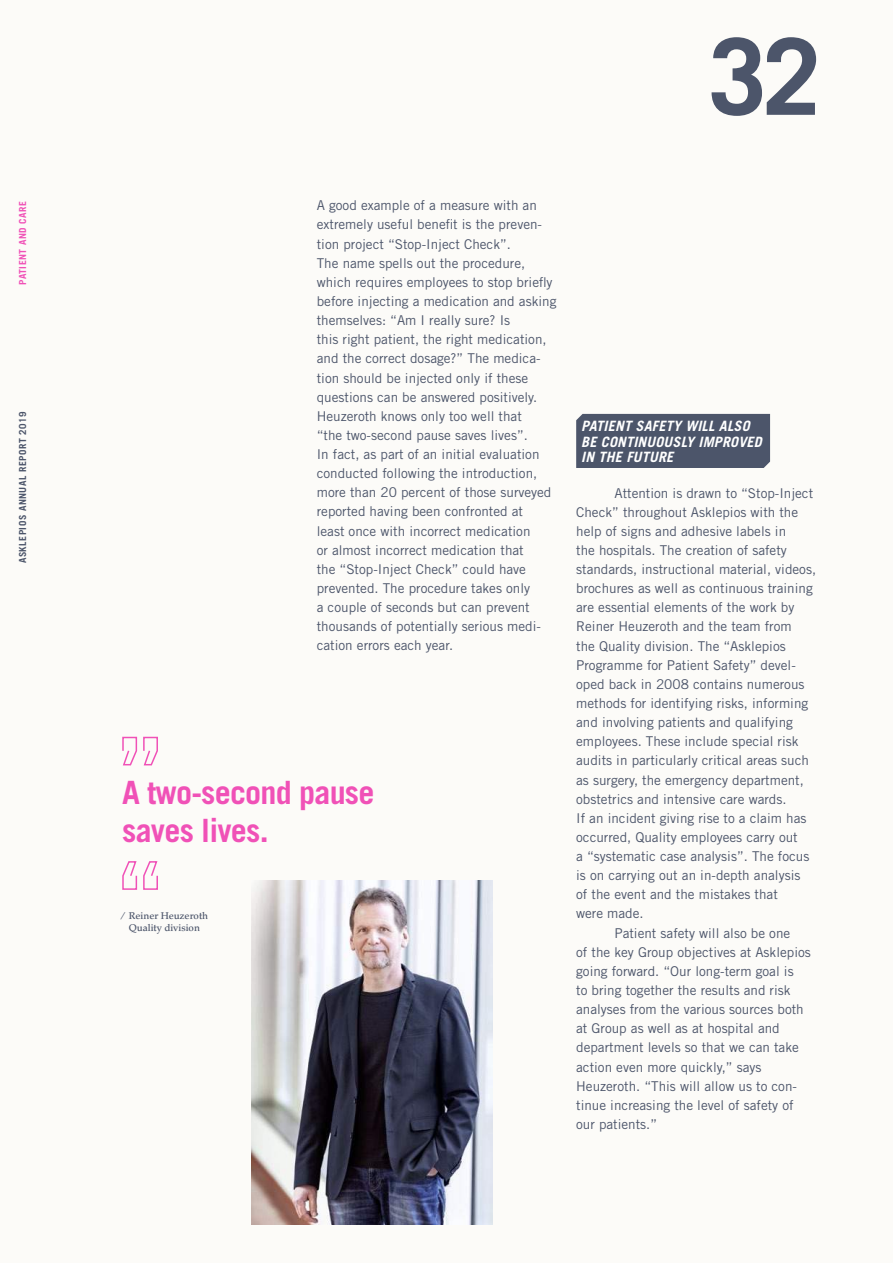
<style>
.page{position:relative;width:893px;height:1263px;background:#fcfbf8}
.page>*{position:absolute;margin:0;border:0;box-sizing:border-box;transform-origin:0 0}
.t1{font:700 106.05px "Trade Gothic LT Std";color:#4c556a}
.t2{font:700 32.1px/38.2px "Trade Gothic LT Std";letter-spacing:-.025em;color:#f051b7}
.t3{font:italic 700 14.25px/15.9px "Trade Gothic LT Std";letter-spacing:.015em;color:#fff}
.t4{font:13.5px/19.2px "Trade Gothic LT Std";color:#4c556a}
.t5{font:500 9.75px/12px "Palatino LT Std";color:#4c556a;text-align:center}
.t6{font:700 9.75px "Trade Gothic LT Std";letter-spacing:.05em;color:#4c556a}
.t7{font:700 9.75px "Trade Gothic LT Std";letter-spacing:.05em;color:#f051b7}
</style>
<div class="page">
<svg style="left:122px;top:736px;width:36px;height:30px"></svg>
<svg style="left:122px;top:861px;width:36px;height:29px"></svg>
<img style="left:252px;top:880px;width:240px;height:345px">
<div style="left:576px;top:414px;width:194px;height:54px;background:#4c556a"></div>
<p class="t7" style="left:17px;top:285px;width:85px;rotate:-90deg">PATIENT AND CARE</p>
<p class="t6" style="left:17px;top:563px;width:153px;rotate:-90deg">ASKLEPIOS ANNUAL REPORT 2019</p>
<h1 class="t1" style="left:708px;top:12px;width:115px">32</h1>
<p class="t4" style="left:317px;top:196px;width:241px">A good example of a measure with an extremely useful benefit is the preven&shy;tion project “Stop-Inject Check”.<br>The name spells out the procedure, which requires employees to stop briefly before injecting a medication and asking themselves: “Am I really sure? Is<br>this right patient, the right medication, and the correct dosage?” The medica&shy;tion should be injected only if these questions can be answered positively.<br>Heuzeroth knows only too well that<br>“the two-second pause saves lives”.<br>In fact, as part of an initial evaluation conducted following the introduction, more than 20 percent of those surveyed reported having been confronted at<br>least once with incorrect medication<br>or almost incorrect medication that<br>the “Stop-Inject Check” could have prevented. The procedure takes only<br>a couple of seconds but can prevent thousands of potentially serious medi&shy;cation errors each year.</p>
<h2 class="t2" style="left:122px;top:773px;width:254px">A two-second pause saves lives.</h2>
<p class="t5" style="left:122px;top:909px;width:88px">⁄ Reiner Heuzeroth<br>Quality division</p>
<p class="t3" style="left:581px;top:418px;width:182px">PATIENT SAFETY WILL ALSO<br>BE CONTINUOUSLY IMPROVED<br>IN THE FUTURE</p>
<p class="t4" style="left:614px;top:483px;width:200px">Attention is drawn to “Stop-Inject</p>
<p class="t4" style="left:576px;top:502px;width:223px">Check” throughout Asklepios with the</p>
<p class="t4" style="left:576px;top:521px;width:211px">help of signs and adhesive labels in</p>
<p class="t4" style="left:576px;top:540px;width:212px">the hospitals. The creation of safety</p>
<p class="t4" style="left:576px;top:559px;width:241px">standards, instructional material, videos,</p>
<p class="t4" style="left:576px;top:579px;width:238px">brochures as well as continuous training</p>
<p class="t4" style="left:576px;top:598px;width:220px">are essential elements of the work by</p>
<p class="t4" style="left:576px;top:617px;width:217px">Reiner Heuzeroth and the team from</p>
<p class="t4" style="left:576px;top:636px;width:211px">the Quality division. The “Asklepios</p>
<p class="t4" style="left:576px;top:655px;width:220px">Programme for Patient Safety” devel-</p>
<p class="t4" style="left:576px;top:674px;width:230px">oped back in 2008 contains numerous</p>
<p class="t4" style="left:576px;top:693px;width:234px">methods for identifying risks, informing</p>
<p class="t4" style="left:576px;top:712px;width:218px">and involving patients and qualifying</p>
<p class="t4" style="left:576px;top:732px;width:224px">employees. These include special risk</p>
<p class="t4" style="left:576px;top:751px;width:234px">audits in particularly critical areas such</p>
<p class="t4" style="left:576px;top:770px;width:229px">as surgery, the emergency department,</p>
<p class="t4" style="left:576px;top:789px;width:212px">obstetrics and intensive care wards.</p>
<p class="t4" style="left:576px;top:808px;width:232px">If an incident giving rise to a claim has</p>
<p class="t4" style="left:576px;top:827px;width:223px">occurred, Quality employees carry out</p>
<p class="t4" style="left:576px;top:846px;width:235px">a “systematic case analysis”. The focus</p>
<p class="t4" style="left:576px;top:866px;width:226px">is on carrying out an in-depth analysis</p>
<p class="t4" style="left:576px;top:885px;width:203px">of the event and the mistakes that</p>
<p class="t4" style="left:576px;top:904px;width:69px">were made.</p>
<p class="t4" style="left:614px;top:923px;width:177px">Patient safety will also be one</p>
<p class="t4" style="left:576px;top:942px;width:236px">of the key Group objectives at Asklepios</p>
<p class="t4" style="left:576px;top:961px;width:219px">going forward. “Our long-term goal is</p>
<p class="t4" style="left:576px;top:980px;width:216px">to bring together the results and risk</p>
<p class="t4" style="left:576px;top:999px;width:229px">analyses from the various sources both</p>
<p class="t4" style="left:576px;top:1019px;width:205px">at Group as well as at hospital and</p>
<p class="t4" style="left:576px;top:1038px;width:224px">department levels so that we can take</p>
<p class="t4" style="left:576px;top:1057px;width:187px">action even more quickly,” says</p>
<p class="t4" style="left:576px;top:1076px;width:222px">Heuzeroth. “This will allow us to con-</p>
<p class="t4" style="left:576px;top:1095px;width:219px">tinue increasing the level of safety of</p>
<p class="t4" style="left:576px;top:1114px;width:82px">our patients.”</p>
</div>
